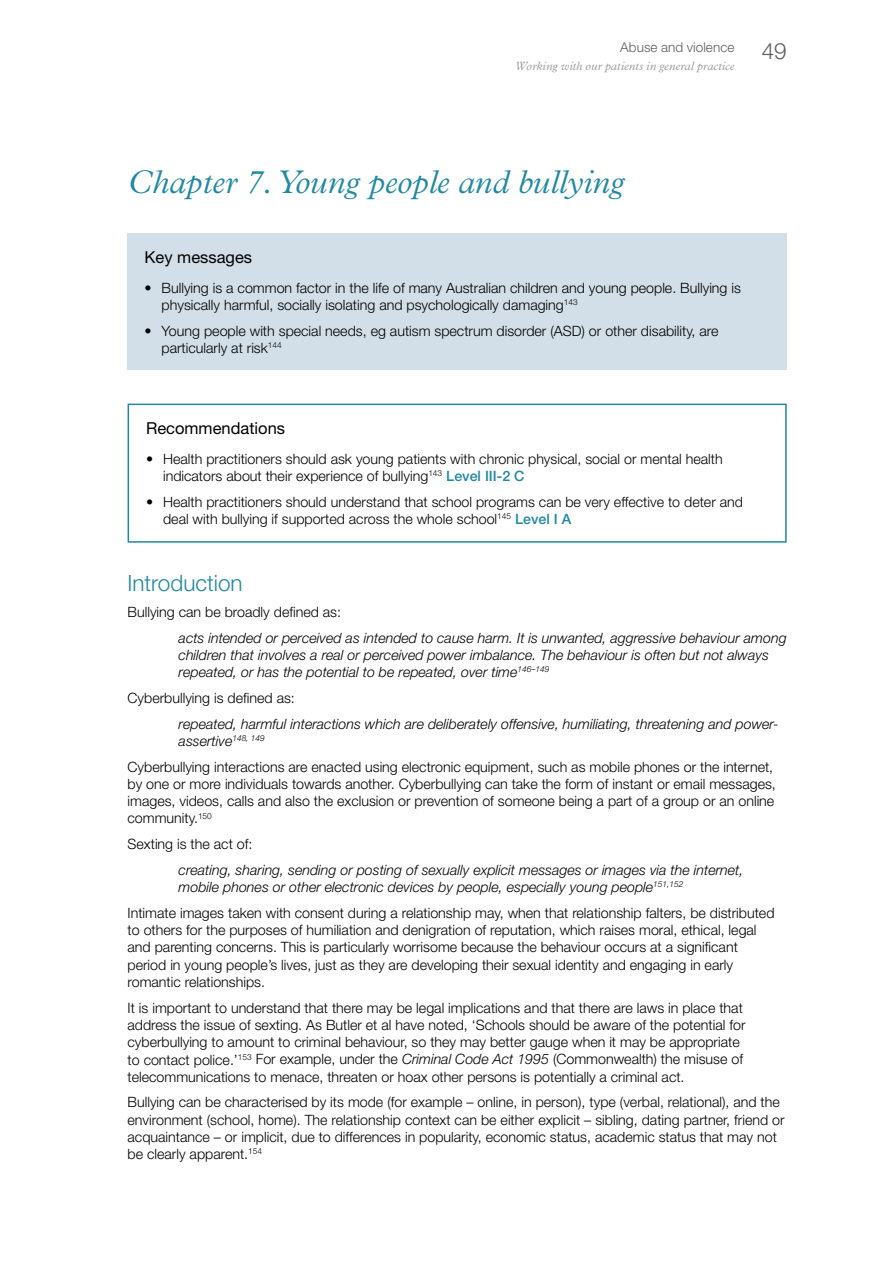
<style>
.page{position:relative;width:893px;height:1263px;background:#fff}
.page>*{position:absolute;margin:0;border:0;box-sizing:border-box;transform-origin:0 0}
.t1{font:italic 300 33px "Plantin MT Std";color:#2088a2}
.t2{font:300 22.5px "Helvetica Neue LT Std";color:#2088a2}
.t3{font:300 22.5px "Helvetica Neue LT Std";color:#5e5e5d}
.t4{font:16.5px "Helvetica Neue LT Std";color:#000}
.t5{font:300 14.25px/17.2px "Helvetica Neue LT Std";color:#000}
.t6{font:italic 300 14.25px/17.2px "Helvetica Neue LT Std";color:#000}
.t7{font:300 13.5px "Helvetica Neue LT Std";letter-spacing:.005em;color:#5e5e5d}
.t8{font:italic 300 12px "Plantin MT Std";letter-spacing:.01em;color:#959594}
.s1{font-weight:500;color:#2088a2}
.s2{font-style:italic}
</style>
<div class="page">
<div style="left:128px;top:234px;width:659px;height:136px;background:#d2dfe8"></div>
<div style="left:128px;top:404px;width:659px;height:139px;border:2px solid #2088a2"></div>
<p class="t7" style="left:620px;top:39px;width:116px">Abuse and violence</p>
<p class="t8" style="left:515px;top:59px;width:221px">Working with our patients in general practice</p>
<h2 class="t3" style="left:762px;top:37px;width:26px">49</h2>
<h1 class="t1" style="left:128px;top:164px;width:498px">Chapter 7. Young people and bullying</h1>
<p class="t4" style="left:145px;top:247px;width:109px">Key messages</p>
<p class="t5" style="left:162px;top:279px;width:581px;text-indent:-17px">• Bullying is a common factor in the life of many Australian children and young people. Bullying is physically harmful, socially isolating and psychologically damaging<sup>143</sup></p>
<p class="t5" style="left:162px;top:322px;width:558px;text-indent:-17px">• Young people with special needs, eg autism spectrum disorder (ASD) or other disability, are particularly at risk<sup>144</sup></p>
<p class="t4" style="left:146px;top:418px;width:141px">Recommendations</p>
<p class="t5" style="left:163px;top:450px;width:561px;text-indent:-17px">• Health practitioners should ask young patients with chronic physical, social or mental health indicators about their experience of bullying<sup>143</sup> <span class="s1">Level III-2 C</span></p>
<p class="t5" style="left:163px;top:493px;width:581px;text-indent:-17px">• Health practitioners should understand that school programs can be very effective to deter and deal with bullying if supported across the whole school<sup>145</sup> <span class="s1">Level I A</span></p>
<h2 class="t2" style="left:128px;top:569px;width:117px">Introduction</h2>
<p class="t5" style="left:128px;top:603px;width:215px">Bullying can be broadly defined as:</p>
<p class="t6" style="left:179px;top:629px;width:609px">acts intended or perceived as intended to cause harm. It is unwanted, aggressive behaviour among children that involves a real or perceived power imbalance. The behaviour is often but not always repeated, or has the potential to be repeated, over time<sup>146–149</sup></p>
<p class="t5" style="left:128px;top:689px;width:169px">Cyberbullying is defined as:</p>
<p class="t6" style="left:179px;top:715px;width:601px">repeated, harmful interactions which are deliberately offensive, humiliating, threatening and power&shy;assertive<sup>148,</sup> <sup>149</sup></p>
<p class="t5" style="left:128px;top:758px;width:650px">Cyberbullying interactions are enacted using electronic equipment, such as mobile phones or the internet, by one or more individuals towards another. Cyberbullying can take the form of instant or email messages, images, videos, calls and also the exclusion or prevention of someone being a part of a group or an online community.<sup>150</sup></p>
<p class="t5" style="left:128px;top:835px;width:126px">Sexting is the act of:</p>
<p class="t6" style="left:179px;top:861px;width:566px">creating, sharing, sending or posting of sexually explicit messages or images via the internet, mobile phones or other electronic devices by people, especially young people<sup>151,152</sup></p>
<p class="t5" style="left:128px;top:904px;width:648px">Intimate images taken with consent during a relationship may, when that relationship falters, be distributed to others for the purposes of humiliation and denigration of reputation, which raises moral, ethical, legal and parenting concerns. This is particularly worrisome because the behaviour occurs at a significant period in young people’s lives, just as they are developing their sexual identity and engaging in early romantic relationships.</p>
<p class="t5" style="left:128px;top:999px;width:619px">It is important to understand that there may be legal implications and that there are laws in place that address the issue of sexting. As Butler et al have noted, ‘Schools should be aware of the potential for cyberbullying to amount to criminal behaviour, so they may better gauge when it may be appropriate to contact police.’<sup>153</sup> For example, under the <span class="s2">Criminal Code Act 1995</span> (Commonwealth) the misuse of telecommunications to menace, threaten or hoax other persons is potentially a criminal act.</p>
<p class="t5" style="left:128px;top:1093px;width:658px">Bullying can be characterised by its mode (for example – online, in person), type (verbal, relational), and the environment (school, home). The relationship context can be either explicit – sibling, dating partner, friend or acquaintance – or implicit, due to differences in popularity, economic status, academic status that may not be clearly apparent.<sup>154</sup></p>
</div>
